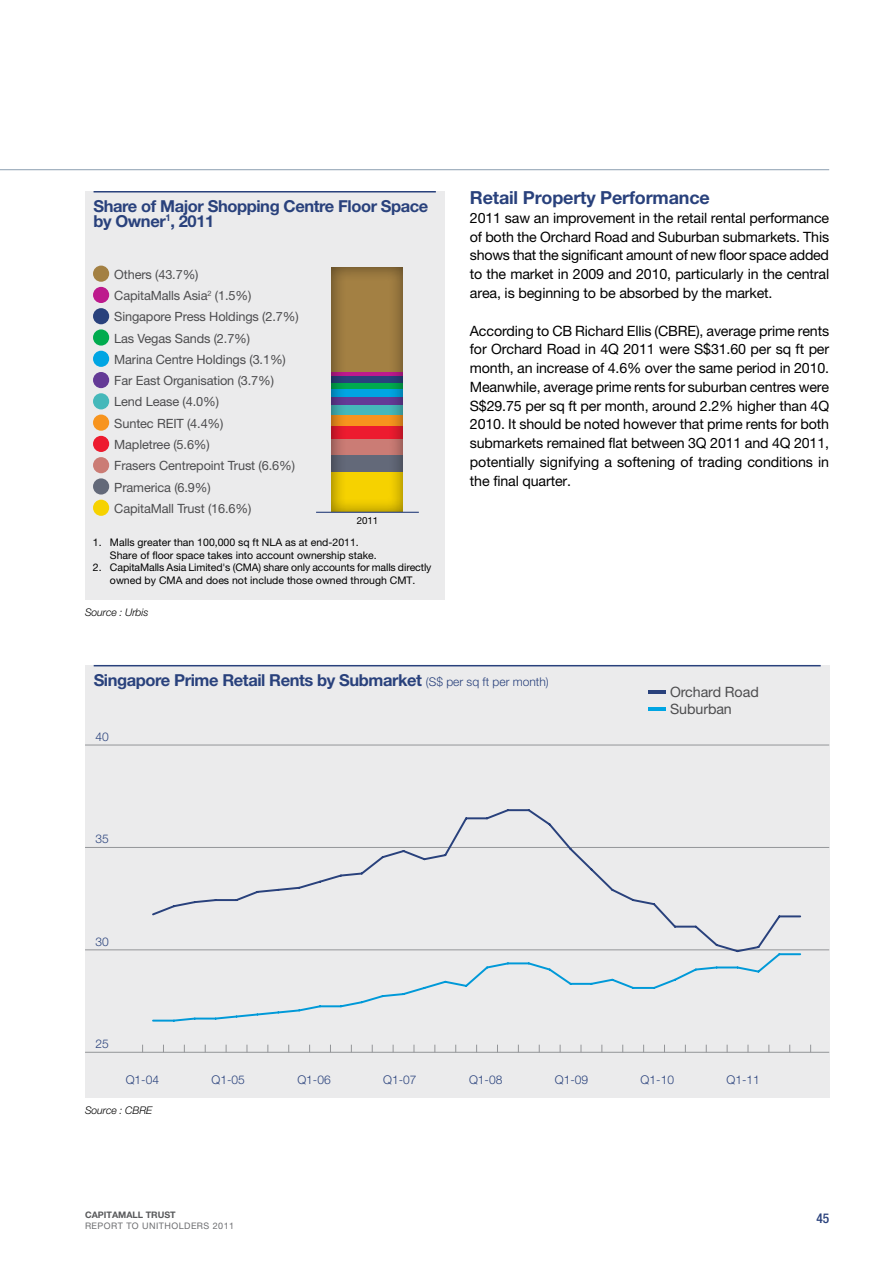
<style>
.page{position:relative;width:893px;height:1263px;background:#fff}
.page>*{position:absolute;margin:0;border:0;box-sizing:border-box;transform-origin:0 0}
.t1{font:700 18px "Helvetica Neue LT Std";letter-spacing:-.01em;color:#29417c}
.t2{font:700 16.5px/15px "Helvetica Neue LT Std";letter-spacing:-.025em;color:#29417c}
.t3{font:14.25px/18.8px "Helvetica Neue LT Std";letter-spacing:-.01em;color:#000;text-align:justify}
.t4{font:14.25px/17.1px "Helvetica Neue LT Std";letter-spacing:-.005em;color:#4d4d4f}
.t5{font:500 condensed 13.5px "Helvetica Neue";color:#29417c}
.t6{font:12.75px/21.3px "Helvetica Neue LT Std";letter-spacing:-.01em;color:#4d4d4f}
.t7{font:300 12px "Helvetica Neue LT Std";color:#29417c}
.t8{font:10.5px/12.6px "Helvetica Neue LT Std";color:#000}
.t9{font:italic 300 10.5px "Helvetica Neue LT Std";letter-spacing:-.01em;color:#000}
.t10{font:9.75px "Helvetica Neue LT Std";color:#000}
.t11{font:9px "Helvetica Neue LT Std";letter-spacing:.05em;color:#6d6e71}
.t12{font:700 9px "Helvetica Neue LT Std";color:#58595b}
.s1{font-weight:300;font-size:12px}
</style>
<div class="page">
<div style="left:85px;top:191px;width:359px;height:409px;background:#ebebec"></div>
<div style="left:93px;top:266px;width:16px;height:16px;background:#a38043;border-radius:50%"></div>
<div style="left:93px;top:287px;width:16px;height:16px;background:#bd1a8d;border-radius:50%"></div>
<div style="left:93px;top:308px;width:16px;height:16px;background:#29417c;border-radius:50%"></div>
<div style="left:93px;top:329px;width:16px;height:17px;background:#00ab4e;border-radius:50%"></div>
<div style="left:93px;top:351px;width:16px;height:16px;background:#00a5e3;border-radius:50%"></div>
<div style="left:93px;top:372px;width:16px;height:16px;background:#643a96;border-radius:50%"></div>
<div style="left:93px;top:393px;width:16px;height:16px;background:#45b8ba;border-radius:50%"></div>
<div style="left:93px;top:415px;width:16px;height:16px;background:#f7941e;border-radius:50%"></div>
<div style="left:93px;top:436px;width:16px;height:16px;background:#ed1b2f;border-radius:50%"></div>
<div style="left:93px;top:457px;width:16px;height:16px;background:#cb7c75;border-radius:50%"></div>
<div style="left:93px;top:478px;width:16px;height:16px;background:#636979;border-radius:50%"></div>
<div style="left:93px;top:500px;width:16px;height:16px;background:#f6d200;border-radius:50%"></div>
<hr style="left:94px;top:191px;width:342px;height:1px;background:#29417c">
<div style="left:85px;top:665px;width:744px;height:433px;background:#ebebec"></div>
<svg style="left:152px;top:953px;width:650px;height:69px"></svg>
<hr style="left:85px;top:745px;width:744px;height:1px;background:#939598">
<hr style="left:85px;top:847px;width:744px;height:1px;background:#939598">
<hr style="left:85px;top:949px;width:744px;height:1px;background:#939598">
<hr style="left:85px;top:1052px;width:744px;height:1px;background:#939598">
<hr style="left:94px;top:665px;width:727px;height:1px;background:#29417c">
<svg style="left:150px;top:809px;width:652px;height:144px"></svg>
<hr style="left:649px;top:691px;width:17px;height:3px;background:#29417c">
<hr style="left:649px;top:708px;width:17px;height:3px;background:#00a5e3">
<div style="left:331px;top:265px;width:74px;height:247px;background:#000;opacity:.5"></div>
<hr style="left:316px;top:512px;width:103px;height:1px;background:#29417c">
<hr style="left:0;top:169px;width:829px;height:1px;background:#8b9eb0">
<p class="t2" style="left:94px;top:198px;width:336px">Share of Major Shopping Centre Floor Space by Owner<sup>1</sup>, 2011</p>
<p class="t6" style="left:114px;top:263px;width:186px">Others (43.7%)<br>CapitaMalls Asia<sup>2</sup> (1.5%)<br>Singapore Press Holdings (2.7%)<br>Las Vegas Sands (2.7%)<br>Marina Centre Holdings (3.1%)<br>Far East Organisation (3.7%)<br>Lend Lease (4.0%)<br>Suntec REIT (4.4%)<br>Mapletree (5.6%)<br>Frasers Centrepoint Trust (6.6%)<br>Pramerica (6.9%)<br>CapitaMall Trust (16.6%)</p>
<p class="t10" style="left:357px;top:514px;width:23px">2011</p>
<p class="t8" style="left:110px;top:536px;width:268px;text-indent:-17px">1. Malls greater than 100,000 sq ft NLA as at end-2011.<br>Share of floor space takes into account ownership stake.</p>
<p class="t8" style="left:93px;top:561px;width:340px;text-align:center">2. CapitaMalls Asia Limited's (CMA) share only accounts for malls directly owned by CMA and does not include those owned through CMT.</p>
<p class="t9" style="left:85px;top:606px;width:65px">Source : Urbis</p>
<p class="t1" style="left:470px;top:187px;width:241px">Retail Property Performance</p>
<p class="t3" style="left:470px;top:208px;width:361px">2011 saw an improvement in the retail rental performance of both the Orchard Road and Suburban submarkets. This shows that the significant amount of new floor space added to the market in 2009 and 2010, particularly in the central area, is beginning to be absorbed by the market.</p>
<p class="t3" style="left:470px;top:321px;width:361px">According to CB Richard Ellis (CBRE), average prime rents for Orchard Road in 4Q 2011 were S$31.60 per sq ft per month, an increase of 4.6% over the same period in 2010.<br>Meanwhile, average prime rents for suburban centres were S$29.75 per sq ft per month, around 2.2% higher than 4Q 2010. It should be noted however that prime rents for both submarkets remained flat between 3Q 2011 and 4Q 2011, potentially signifying a softening of trading conditions in the final quarter.</p>
<p class="t2" style="left:94px;top:672px;width:457px">Singapore Prime Retail Rents by Submarket <span class="s1">(S$ per sq ft per month)</span></p>
<p class="t7" style="left:95px;top:729px;width:15px">40</p>
<p class="t7" style="left:95px;top:831px;width:15px">35</p>
<p class="t7" style="left:95px;top:934px;width:15px">30</p>
<p class="t7" style="left:95px;top:1036px;width:15px">25</p>
<p class="t4" style="left:670px;top:683px;width:90px">Orchard Road<br>Suburban</p>
<p class="t7" style="left:126px;top:1072px;width:35px">Q1-04</p>
<p class="t7" style="left:212px;top:1072px;width:35px">Q1-05</p>
<p class="t7" style="left:297px;top:1072px;width:35px">Q1-06</p>
<p class="t7" style="left:383px;top:1072px;width:35px">Q1-07</p>
<p class="t7" style="left:469px;top:1072px;width:35px">Q1-08</p>
<p class="t7" style="left:555px;top:1072px;width:35px">Q1-09</p>
<p class="t7" style="left:641px;top:1072px;width:35px">Q1-10</p>
<p class="t7" style="left:726px;top:1072px;width:35px">Q1-11</p>
<p class="t9" style="left:85px;top:1104px;width:69px">Source : CBRE</p>
<p class="t12" style="left:85px;top:1209px;width:92px">CapitaMall Trust</p>
<p class="t11" style="left:85px;top:1220px;width:27px">Report</p>
<p class="t11" style="left:126px;top:1220px;width:53px">to Unitholders</p>
<p class="t11" style="left:213px;top:1220px;width:23px">2011</p>
<p class="t5" style="left:816px;top:1210px;width:14px">45</p>
</div>
